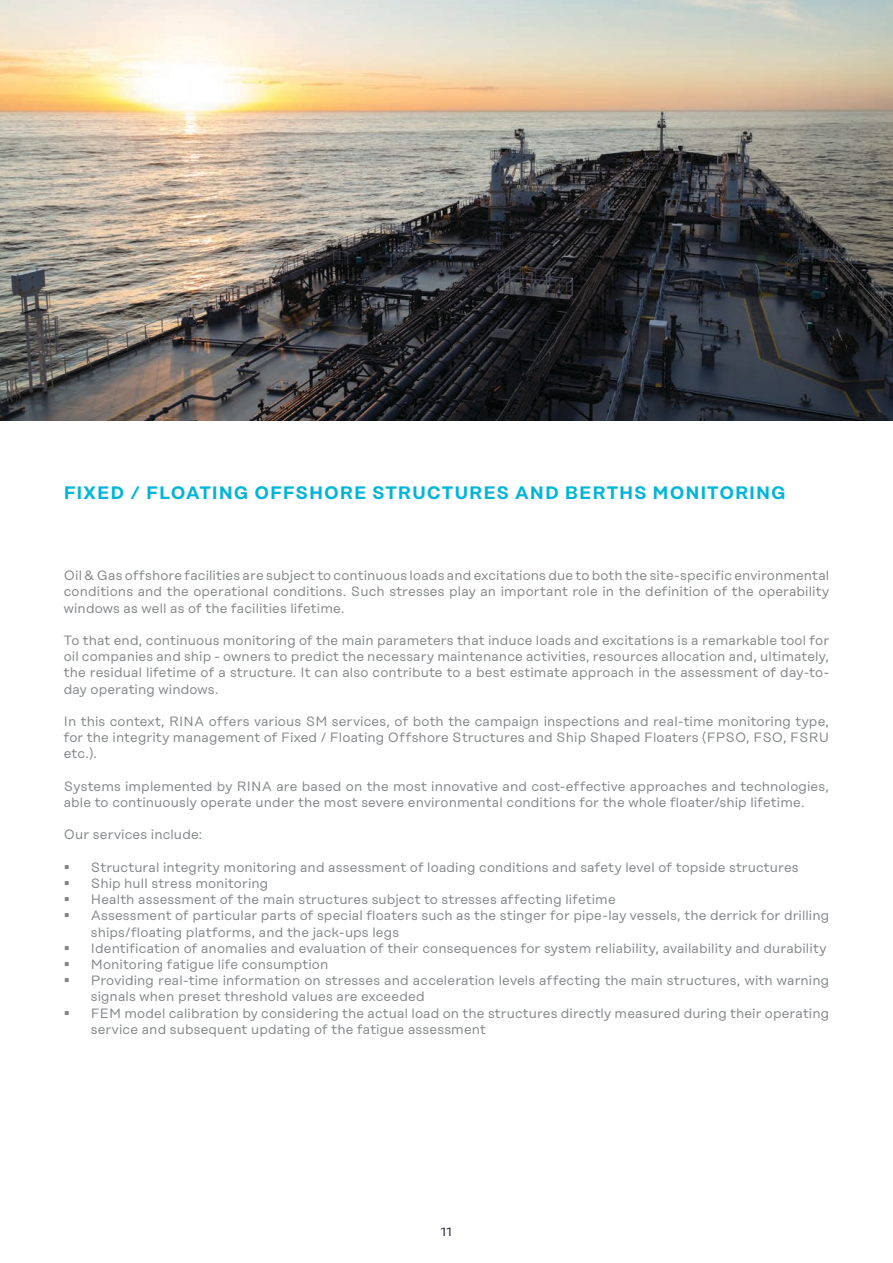
<style>
.page{position:relative;width:893px;height:1263px;background:#fff}
.page>*{position:absolute;margin:0;border:0;box-sizing:border-box;transform-origin:0 0}
.t1{font:600 18px "Rational Display";letter-spacing:.05em;color:#00b5d8}
.t2{font:13.5px/16.2px "Rational Display";letter-spacing:.01em;color:#838688;text-align:justify}
.t3{font:12px "Rational Display";color:#131230}
</style>
<div class="page">
<img style="left:0;top:0;width:893px;height:421px">
<h1 class="t1" style="left:64px;top:482px;width:724px">FIXED / FLOATING OFFSHORE STRUCTURES AND BERTHS MONITORING</h1>
<p class="t2" style="left:64px;top:567px;width:767px">Oil &amp; Gas offshore facilities are subject to continuous loads and excitations due to both the site-specific environmental conditions and the operational conditions. Such stresses play an important role in the definition of the operability windows as well as of the facilities lifetime.</p>
<p class="t2" style="left:64px;top:632px;width:767px">To that end, continuous monitoring of the main parameters that induce loads and excitations is a remarkable tool for oil companies and ship - owners to predict the necessary maintenance activities, resources allocation and, ultimately, the residual lifetime of a structure. It can also contribute to a best estimate approach in the assessment of day-to&shy;day operating windows.</p>
<p class="t2" style="left:64px;top:713px;width:767px">In this context, RINA offers various SM services, of both the campaign inspections and real-time monitoring type, for the integrity management of Fixed / Floating Offshore Structures and Ship Shaped Floaters (FPSO, FSO, FSRU etc.).</p>
<p class="t2" style="left:64px;top:778px;width:767px">Systems implemented by RINA are based on the most innovative and cost-effective approaches and technologies, able to continuously operate under the most severe environmental conditions for the whole floater/ship lifetime.</p>
<p class="t2" style="left:64px;top:826px;width:140px">Our services include:</p>
<p class="t2" style="left:91px;top:859px;width:740px;text-align:left">Structural integrity monitoring and assessment of loading conditions and safety level of topside structures Ship hull stress monitoring<br>Health assessment of the main structures subject to stresses affecting lifetime<br>Assessment of particular parts of special floaters such as the stinger for pipe-lay vessels, the derrick for drilling ships/floating platforms, and the jack-ups legs<br>Identification of anomalies and evaluation of their consequences for system reliability, availability and durability Monitoring fatigue life consumption<br>Providing real-time information on stresses and acceleration levels affecting the main structures, with warning signals when preset threshold values are exceeded<br>FEM model calibration by considering the actual load on the structures directly measured during their operating service and subsequent updating of the fatigue assessment</p>
<p class="t3" style="left:441px;top:1225px;width:13px">11</p>
</div>
